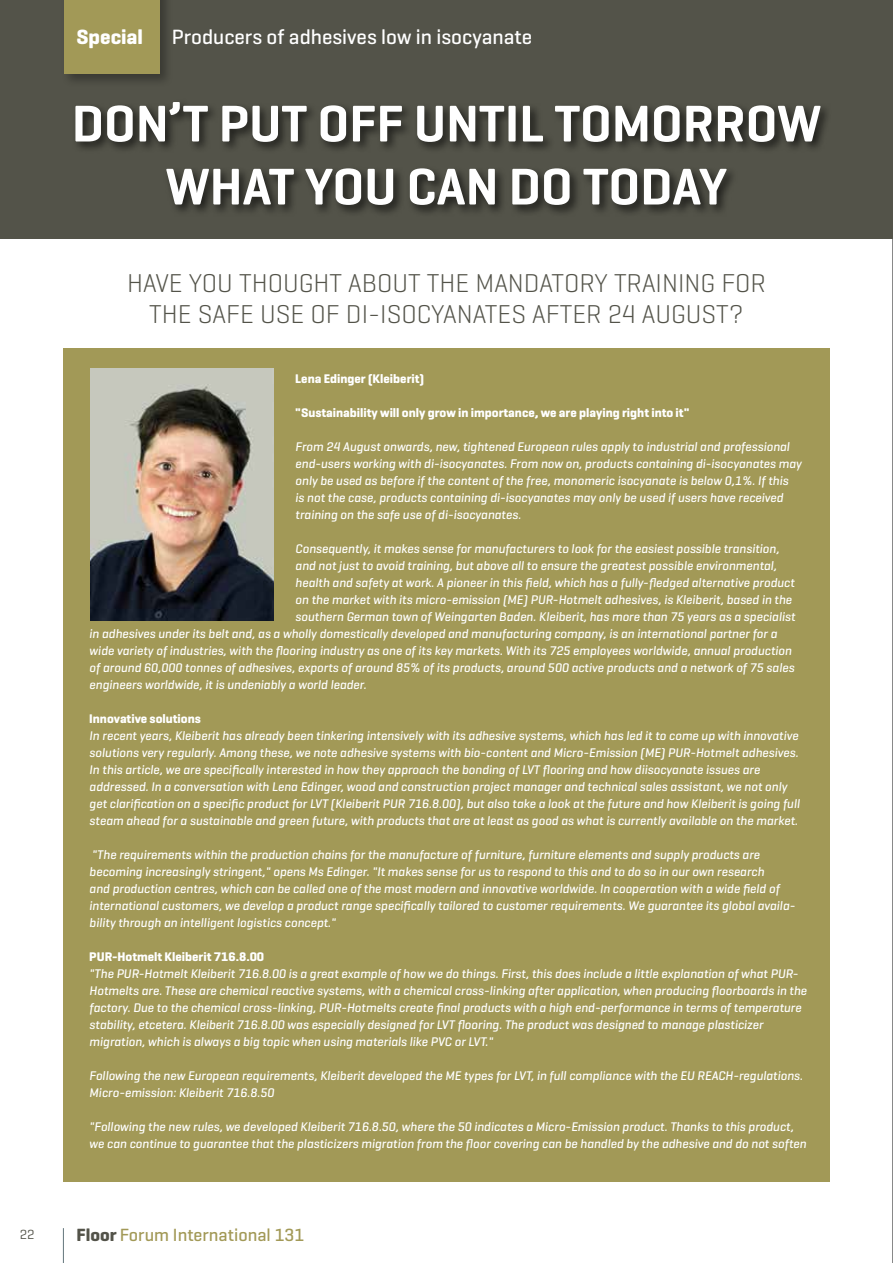
<style>
.page{position:relative;width:893px;height:1263px;background:#fff}
.page>*{position:absolute;margin:0;border:0;box-sizing:border-box;transform-origin:0 0}
.t1{font:600 52.5px/63px "Geogrotesque";color:#fff;text-align:center}
.t2{font:300 26.25px/31.5px "Geogrotesque";color:#535349;text-align:center}
.t3{font:500 21px "Geogrotesque";color:#fff}
.t4{font:700 21px "Geogrotesque";color:#fff}
.t5{font:500 18px "Geogrotesque";color:#a29957}
.t6{font:13.5px "Geogrotesque";color:#535349}
.t7{font:italic 500 12.75px/17px "Geogrotesque";color:#fff}
.t8{font:700 12.75px "Geogrotesque";color:#fff}
.s1{font-weight:700;color:#535349}
</style>
<div class="page">
<svg style="left:892px;top:238px;width:1px;height:1025px"></svg>
<div style="left:0;top:0;width:893px;height:60px;background:#535349"></div>
<div style="left:0;top:59px;width:893px;height:179px;background:#535349"></div>
<div style="left:72px;top:98px;width:760px;height:120px;background:#000;opacity:.65"></div>
<div style="left:63px;top:348px;width:767px;height:834px;background:#a29957"></div>
<img style="left:90px;top:369px;width:184px;height:252px">
<hr style="left:63px;top:1228px;width:1px;height:35px;background:#63767b">
<div style="left:62px;top:0;width:112px;height:88px;background:#000;opacity:.3"></div>
<div style="left:64px;top:0;width:95px;height:74px;background:#a29957"></div>
<h3 class="t4" style="left:77px;top:24px;width:68px">Special</h3>
<h3 class="t3" style="left:172px;top:24px;width:362px">Producers of adhesives low in isocyanate</h3>
<h1 class="t1" style="left:72px;top:92px;width:751px">DON’T PUT OFF UNTIL TOMORROW<br>WHAT YOU CAN DO TODAY</h1>
<h2 class="t2" style="left:127px;top:266px;width:640px">HAVE YOU THOUGHT ABOUT THE MANDATORY TRAINING FOR<br>THE SAFE USE OF DI-ISOCYANATES AFTER 24 AUGUST?</h2>
<p class="t8" style="left:295px;top:370px;width:130px">Lena Edinger (Kleiberit)</p>
<p class="t8" style="left:295px;top:404px;width:396px">"Sustainability will only grow in importance, we are playing right into it"</p>
<p class="t7" style="left:295px;top:438px;width:508px">From 24 August onwards, new, tightened European rules apply to industrial and professional end-users working with di-isocyanates. From now on, products containing di-isocyanates may only be used as before if the content of the free, monomeric isocyanate is below 0,1%. If this<br>is not the case, products containing di-isocyanates may only be used if users have received training on the safe use of di-isocyanates.</p>
<p class="t7" style="left:295px;top:540px;width:486px">Consequently, it makes sense for manufacturers to look for the easiest possible transition,</p>
<p class="t7" style="left:295px;top:557px;width:483px">and not just to avoid training, but above all to ensure the greatest possible environmental,</p>
<p class="t7" style="left:295px;top:574px;width:501px">health and safety at work. A pioneer in this field, which has a fully-fledged alternative product</p>
<p class="t7" style="left:295px;top:591px;width:498px">on the market with its micro-emission (ME) PUR-Hotmelt adhesives, is Kleiberit, based in the</p>
<p class="t7" style="left:295px;top:608px;width:501px">southern German town of Weingarten Baden. Kleiberit, has more than 75 years as a specialist</p>
<p class="t7" style="left:89px;top:625px;width:689px">in adhesives under its belt and, as a wholly domestically developed and manufacturing company, is an international partner for a</p>
<p class="t7" style="left:89px;top:642px;width:704px">wide variety of industries, with the flooring industry as one of its key markets. With its 725 employees worldwide, annual production</p>
<p class="t7" style="left:89px;top:659px;width:706px">of around 60,000 tonnes of adhesives, exports of around 85% of its products, around 500 active products and a network of 75 sales</p>
<p class="t7" style="left:89px;top:676px;width:279px">engineers worldwide, it is undeniably a world leader.</p>
<p class="t8" style="left:89px;top:711px;width:113px">Innovative solutions</p>
<p class="t7" style="left:89px;top:727px;width:712px">In recent years, Kleiberit has already been tinkering intensively with its adhesive systems, which has led it to come up with innovative solutions very regularly. Among these, we note adhesive systems with bio-content and Micro-Emission (ME) PUR-Hotmelt adhesives.<br>In this article, we are specifically interested in how they approach the bonding of LVT flooring and how diisocyanate issues are addressed. In a conversation with Lena Edinger, wood and construction project manager and technical sales assistant, we not only get clarification on a specific product for LVT (Kleiberit PUR 716.8.00), but also take a look at the future and how Kleiberit is going full steam ahead for a sustainable and green future, with products that are at least as good as what is currently available on the market.</p>
<p class="t7" style="left:89px;top:846px;width:707px">"The requirements within the production chains for the manufacture of furniture, furniture elements and supply products are becoming increasingly stringent," opens Ms Edinger. "It makes sense for us to respond to this and to do so in our own research<br>and production centres, which can be called one of the most modern and innovative worldwide. In cooperation with a wide field of international customers, we develop a product range specifically tailored to customer requirements. We guarantee its global availa&shy;bility through an intelligent logistics concept."</p>
<p class="t8" style="left:89px;top:949px;width:176px">PUR-Hotmelt Kleiberit 716.8.00</p>
<p class="t7" style="left:89px;top:965px;width:719px">"The PUR-Hotmelt Kleiberit 716.8.00 is a great example of how we do things. First, this does include a little explanation of what PUR-Hotmelts are. These are chemical reactive systems, with a chemical cross-linking after application, when producing floorboards in the factory. Due to the chemical cross-linking, PUR-Hotmelts create final products with a high end-performance in terms of temperature stability, etcetera. Kleiberit 716.8.00 was especially designed for LVT flooring. The product was designed to manage plasticizer migration, which is always a big topic when using materials like PVC or LVT."</p>
<p class="t7" style="left:89px;top:1067px;width:715px">Following the new European requirements, Kleiberit developed the ME types for LVT, in full compliance with the EU REACH-regulations.<br>Micro-emission: Kleiberit 716.8.50</p>
<p class="t7" style="left:89px;top:1118px;width:718px">"Following the new rules, we developed Kleiberit 716.8.50, where the 50 indicates a Micro-Emission product. Thanks to this product, we can continue to guarantee that the plasticizers migration from the floor covering can be handled by the adhesive and do not soften</p>
<p class="t6" style="left:20px;top:1226px;width:16px">22</p>
<h3 class="t5" style="left:77px;top:1224px;width:229px"><span class="s1">Floor</span> Forum International 131</h3>
</div>
